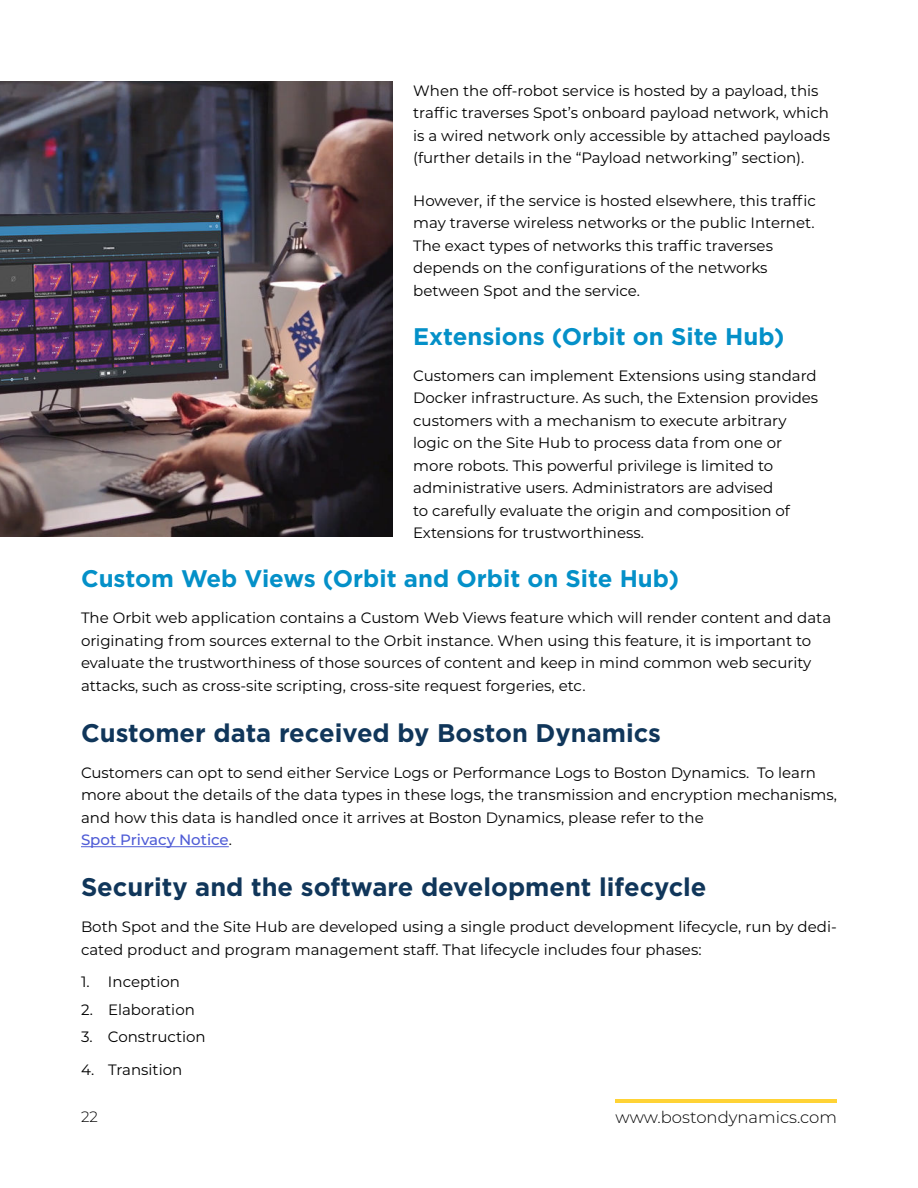
<style>
.page{position:relative;width:918px;height:1188px;background:#fff}
.page>*{position:absolute;margin:0;border:0;box-sizing:border-box;transform-origin:0 0}
.t1{font:700 25.5px "Gotham";color:#10365a}
.t2{font:700 24px "Gotham";color:#0490c8}
.t3{font:300 16.5px "Montserrat";color:#000}
.t4{font:15px/22.5px "Montserrat";color:#000}
.t5{font:300 15px "Montserrat";color:#000}
.s1{font-weight:500;color:#4f5cd6}
</style>
<div class="page">
<hr style="left:616px;top:1099px;width:221px;height:4px;background:#ffd335">
<hr style="left:81px;top:846px;width:148px;height:1px;background:#4f5cd6">
<img style="left:0;top:81px;width:393px;height:456px">
<p class="t4" style="left:413px;top:79px;width:418px">When the off-robot service is hosted by a payload, this traffic traverses Spot’s onboard payload network, which is a wired network only accessible by attached payloads (further details in the “Payload networking” section).</p>
<p class="t4" style="left:413px;top:190px;width:404px">However, if the service is hosted elsewhere, this traffic may traverse wireless networks or the public Internet.<br>The exact types of networks this traffic traverses depends on the configurations of the networks between Spot and the service.</p>
<h2 class="t2" style="left:413px;top:326px;width:373px">Extensions (Orbit on Site Hub)</h2>
<p class="t4" style="left:413px;top:365px;width:407px">Customers can implement Extensions using standard Docker infrastructure. As such, the Extension provides customers with a mechanism to execute arbitrary logic on the Site Hub to process data from one or more robots. This powerful privilege is limited to administrative users. Administrators are advised<br>to carefully evaluate the origin and composition of Extensions for trustworthiness.</p>
<h2 class="t2" style="left:81px;top:568px;width:600px">Custom Web Views (Orbit and Orbit on Site Hub)</h2>
<p class="t4" style="left:81px;top:607px;width:752px">The Orbit web application contains a Custom Web Views feature which will render content and data originating from sources external to the Orbit instance. When using this feature, it is important to evaluate the trustworthiness of those sources of content and keep in mind common web security attacks, such as cross-site scripting, cross-site request forgeries, etc.</p>
<h1 class="t1" style="left:81px;top:721px;width:582px">Customer data received by Boston Dynamics</h1>
<p class="t4" style="left:81px;top:762px;width:758px">Customers can opt to send either Service Logs or Performance Logs to Boston Dynamics. To learn more about the details of the data types in these logs, the transmission and encryption mechanisms, and how this data is handled once it arrives at Boston Dynamics, please refer to the<br><span class="s1">Spot Privacy Notice</span>.</p>
<h1 class="t1" style="left:81px;top:876px;width:627px">Security and the software development lifecycle</h1>
<p class="t4" style="left:81px;top:916px;width:757px">Both Spot and the Site Hub are developed using a single product development lifecycle, run by dedi&shy;cated product and program management staff. That lifecycle includes four phases:</p>
<p class="t4" style="left:81px;top:971px;width:100px">1. Inception</p>
<p class="t4" style="left:81px;top:998px;width:115px">2. Elaboration</p>
<p class="t4" style="left:81px;top:1026px;width:126px">3. Construction</p>
<p class="t4" style="left:81px;top:1058px;width:103px">4. Transition</p>
<p class="t5" style="left:81px;top:1108px;width:18px">22</p>
<p class="t3" style="left:616px;top:1111px;width:223px">www.bostondynamics.com</p>
</div>
